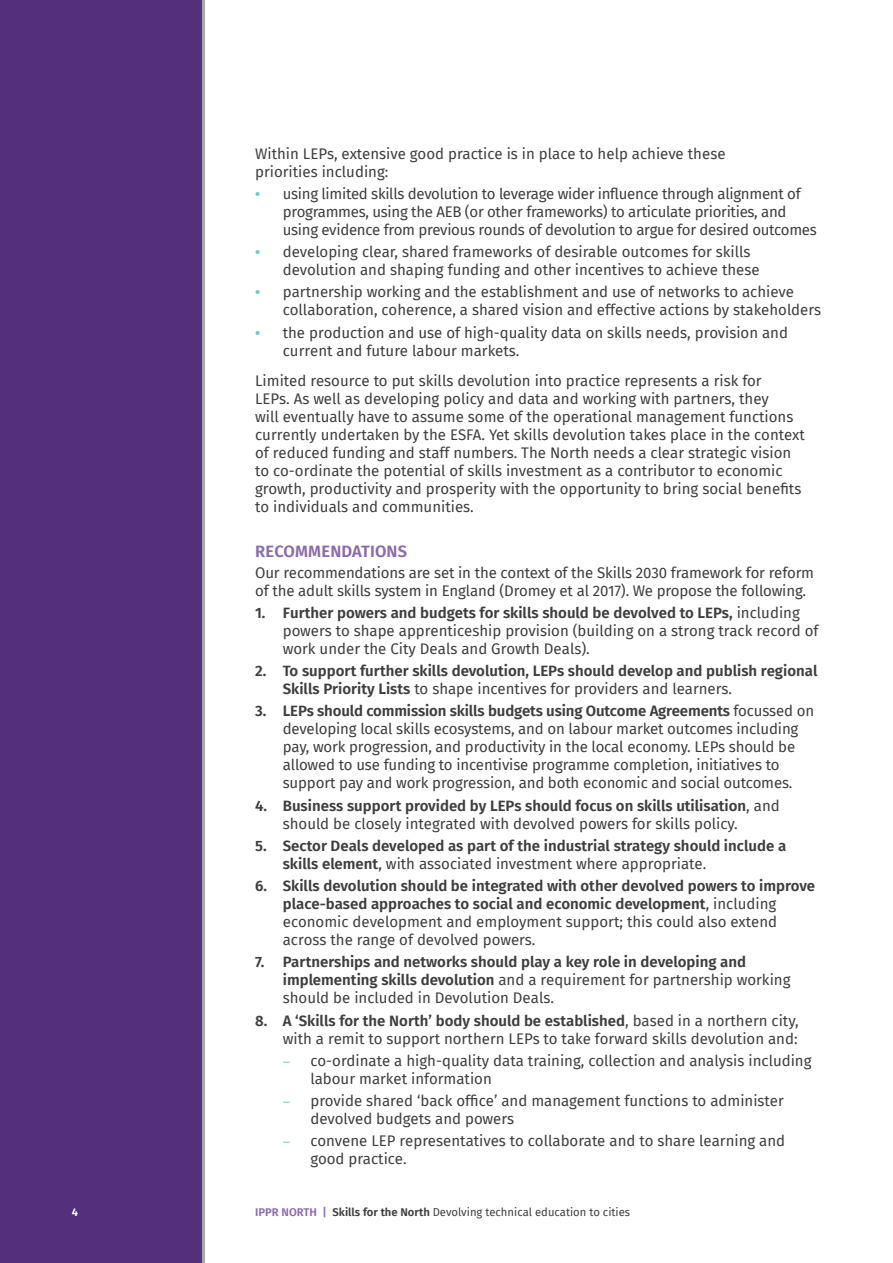
<style>
.page{position:relative;width:893px;height:1263px;background:#fff}
.page>*{position:absolute;margin:0;border:0;box-sizing:border-box;transform-origin:0 0}
.t1{font:600 16.5px "Fira Sans";letter-spacing:.01em;color:#8a6aae}
.t2{font:15px/18px "Fira Sans";color:#3e3e3f}
.t3{font:600 15px/18px "Fira Sans";color:#3e3e3f}
.t4{font:15px/18px "Fira Sans";letter-spacing:-.02em;color:#3e3e3f}
.t5{font:11.25px "Fira Sans";color:#3e3e3f}
.t6{font:600 11.25px "Fira Sans";color:#fff}
.s1{font-weight:600;color:#6ac8c3}
.s2{font-weight:600}
.s3{font-weight:400}
.s4{font-family:"Myriad Pro";color:#6ac8c3}
.s5{font-weight:600;color:#8a6aae}
</style>
<div class="page">
<div style="left:0;top:0;width:205px;height:1263px;background:#54307a"></div>
<p class="t6" style="left:72px;top:1203px;width:8px">4</p>
<p class="t2" style="left:255px;top:144px;width:472px">Within LEPs, extensive good practice is in place to help achieve these priorities including:</p>
<p class="t4" style="left:283px;top:184px;width:536px;text-indent:-28px"><span class="s1">•</span> using limited skills devolution to leverage wider influence through alignment of programmes, using the AEB (or other frameworks) to articulate priorities, and using evidence from previous rounds of devolution to argue for desired outcomes</p>
<p class="t2" style="left:283px;top:242px;width:478px;text-indent:-28px"><span class="s1">•</span> developing clear, shared frameworks of desirable outcomes for skills devolution and shaping funding and other incentives to achieve these</p>
<p class="t2" style="left:283px;top:283px;width:540px;text-indent:-28px"><span class="s1">•</span> partnership working and the establishment and use of networks to achieve collaboration, coherence, a shared vision and effective actions by stakeholders</p>
<p class="t2" style="left:283px;top:323px;width:507px;text-indent:-28px"><span class="s1">•</span> the production and use of high-quality data on skills needs, provision and current and future labour markets.</p>
<p class="t2" style="left:255px;top:372px;width:551px">Limited resource to put skills devolution into practice represents a risk for<br>LEPs. As well as developing policy and data and working with partners, they<br>will eventually have to assume some of the operational management functions currently undertaken by the ESFA. Yet skills devolution takes place in the context of reduced funding and staff numbers. The North needs a clear strategic vision to co-ordinate the potential of skills investment as a contributor to economic growth, productivity and prosperity with the opportunity to bring social benefits to individuals and communities.</p>
<p class="t1" style="left:255px;top:538px;width:153px">RECOMMENDATIONS</p>
<p class="t2" style="left:255px;top:563px;width:560px">Our recommendations are set in the context of the Skills 2030 framework for reform of the adult skills system in England (Dromey et al 2017). We propose the following.</p>
<p class="t2" style="left:283px;top:603px;width:537px;text-indent:-28px"><span class="s2">1. Further powers and budgets for skills should be devolved to LEPs,</span> including powers to shape apprenticeship provision (building on a strong track record of work under the City Deals and Growth Deals).</p>
<p class="t3" style="left:283px;top:661px;width:536px;text-indent:-28px">2. To support further skills devolution, LEPs should develop and publish regional<br>Skills Priority Lists <span class="s3">to shape incentives for providers and learners.</span></p>
<p class="t2" style="left:283px;top:702px;width:533px;text-indent:-28px"><span class="s2">3. LEPs should commission skills budgets using Outcome Agreements</span> focussed on developing local skills ecosystems, and on labour market outcomes including pay, work progression, and productivity in the local economy. LEPs should be allowed to use funding to incentivise programme completion, initiatives to support pay and work progression, and both economic and social outcomes.</p>
<p class="t2" style="left:283px;top:796px;width:498px;text-indent:-28px"><span class="s2">4. Business support provided by LEPs should focus on skills utilisation</span>, and should be closely integrated with devolved powers for skills policy.</p>
<p class="t3" style="left:283px;top:836px;width:505px;text-indent:-28px">5. Sector Deals developed as part of the industrial strategy should include a skills element<span class="s3">, with associated investment where appropriate.</span></p>
<p class="t3" style="left:283px;top:876px;width:534px;text-indent:-28px">6. Skills devolution should be integrated with other devolved powers to improve place-based approaches to social and economic development<span class="s3">, including economic development and employment support; this could also extend across the range of devolved powers.</span></p>
<p class="t3" style="left:283px;top:952px;width:509px;text-indent:-28px">7. Partnerships and networks should play a key role in developing and implementing skills devolution <span class="s3">and a requirement for partnership working should be included in Devolution Deals.</span></p>
<p class="t2" style="left:255px;top:1011px;width:545px;text-align:right"><span class="s2">8. A ‘Skills for the North’ body should be established</span>, based in a northern city, with a remit to support northern LEPs to take forward skills devolution and:</p>
<p class="t2" style="left:310px;top:1051px;width:503px;text-indent:-28px"><span class="s4">–</span> co-ordinate a high-quality data training, collection and analysis including labour market information</p>
<p class="t2" style="left:310px;top:1091px;width:475px;text-indent:-28px"><span class="s4">–</span> provide shared ‘back office’ and management functions to administer devolved budgets and powers</p>
<p class="t2" style="left:310px;top:1132px;width:476px;text-indent:-28px"><span class="s4">–</span> convene LEP representatives to collaborate and to share learning and good practice.</p>
<p class="t5" style="left:255px;top:1204px;width:377px"><span class="s5">IPPR NORTH |</span> <span class="s2">Skills for the North</span> Devolving technical education to cities</p>
</div>
